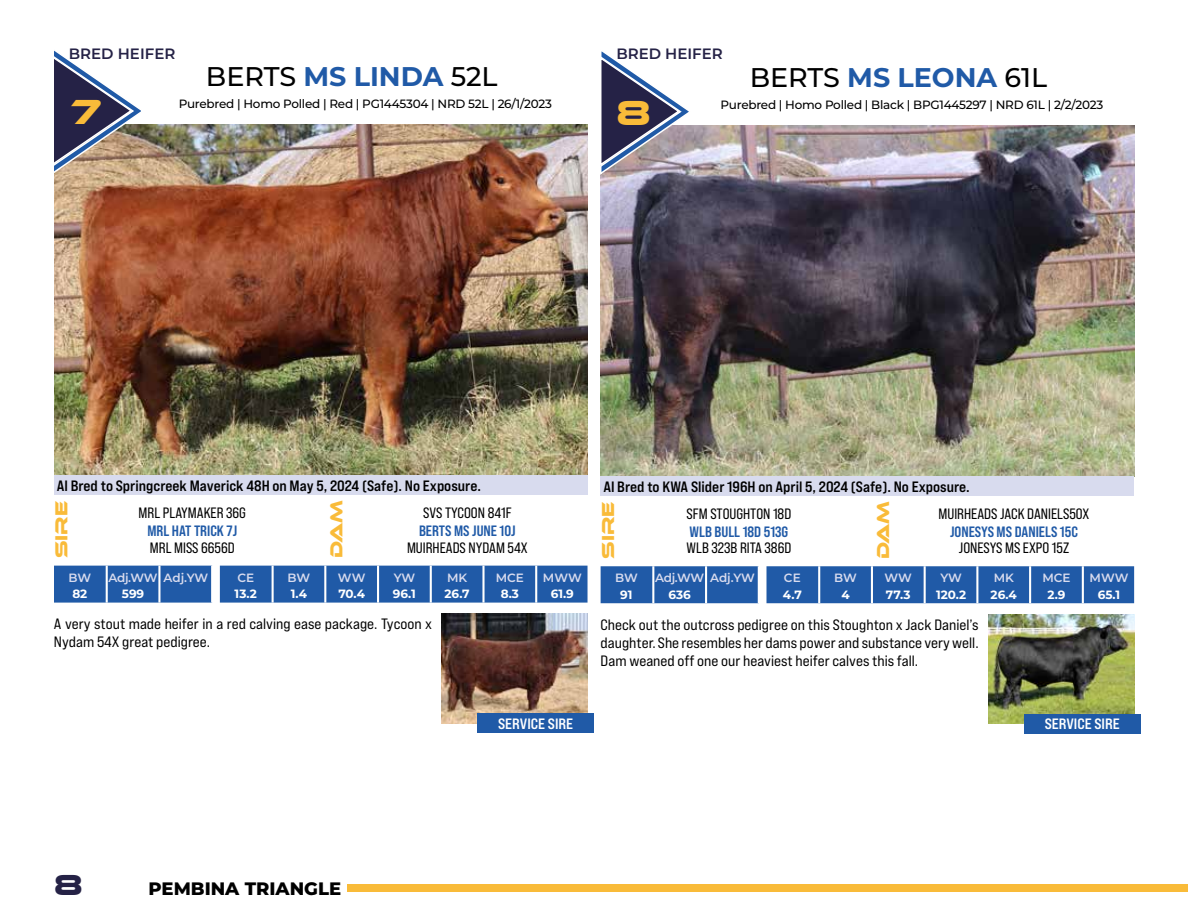
<style>
.page{position:relative;width:1188px;height:918px;background:#fff}
.page>*{position:absolute;margin:0;border:0;box-sizing:border-box;transform-origin:0 0}
.t1{font:36px "Ethnocentric Rg";color:#f9bb39}
.t2{font:30px "Ethnocentric Rg";color:#252246}
.t3{font:500 27px "Montserrat";color:#000}
.t4{font:800 18px "Montserrat";color:#000}
.t5{font:18px "Ethnocentric Rg";color:#f9bb39}
.t6{font:15px/18px "Bebas Neue Pro Exp Rg";color:#000;text-align:justify}
.t7{font:15px "Bebas Neue Pro Sm E Rg";color:#000}
.t8{font:15px "Bebas Neue Pro Exp Bd";color:#000}
.t9{font:15px "Bebas Neue Pro Sm E Bd";color:#205aa7}
.t10{font:15px "Bebas Neue Pro Exp Bd";color:#fff}
.t11{font:600 15px "Montserrat";color:#252246}
.t12{font:500 12px "Montserrat";letter-spacing:-.02em;color:#000}
.t13{font:600 12px "Montserrat";letter-spacing:-.005em;color:#d8dbee}
.t14{font:700 12px "Montserrat";color:#fff}
.s1{font-weight:700;color:#205aa7}
</style>
<div class="page">
<div style="left:348px;top:884px;width:840px;height:8px;background:#f9bb39"></div>
<img style="left:601px;top:125px;width:533px;height:351px">
<svg style="left:600px;top:51px;width:93px;height:125px"></svg>
<div style="left:601px;top:477px;width:533px;height:19px;background:#d8dbee"></div>
<img style="left:988px;top:615px;width:146px;height:109px">
<div style="left:1024px;top:714px;width:117px;height:19px;background:#205aa7"></div>
<img style="left:54px;top:124px;width:534px;height:351px">
<div style="left:54px;top:476px;width:534px;height:19px;background:#d8dbee"></div>
<svg style="left:54px;top:50px;width:91px;height:126px"></svg>
<div style="left:220px;top:566px;width:368px;height:37px;background:#205aa7"></div>
<hr style="left:272px;top:566px;width:2px;height:37px;background:#fff">
<hr style="left:324px;top:566px;width:2px;height:37px;background:#fff">
<hr style="left:377px;top:566px;width:2px;height:37px;background:#fff">
<hr style="left:430px;top:566px;width:2px;height:37px;background:#fff">
<hr style="left:482px;top:566px;width:3px;height:37px;background:#fff">
<hr style="left:535px;top:566px;width:2px;height:37px;background:#fff">
<div style="left:54px;top:566px;width:157px;height:37px;background:#205aa7"></div>
<hr style="left:106px;top:566px;width:2px;height:37px;background:#fff">
<hr style="left:158px;top:566px;width:2px;height:37px;background:#fff">
<div style="left:767px;top:566px;width:367px;height:37px;background:#205aa7"></div>
<hr style="left:818px;top:566px;width:2px;height:37px;background:#fff">
<hr style="left:871px;top:566px;width:2px;height:37px;background:#fff">
<hr style="left:924px;top:566px;width:2px;height:37px;background:#fff">
<hr style="left:976px;top:566px;width:2px;height:37px;background:#fff">
<hr style="left:1029px;top:566px;width:2px;height:37px;background:#fff">
<hr style="left:1082px;top:566px;width:2px;height:37px;background:#fff">
<div style="left:601px;top:566px;width:157px;height:37px;background:#205aa7"></div>
<hr style="left:652px;top:566px;width:2px;height:37px;background:#fff">
<hr style="left:705px;top:566px;width:2px;height:37px;background:#fff">
<img style="left:442px;top:614px;width:146px;height:109px">
<div style="left:477px;top:714px;width:117px;height:19px;background:#205aa7"></div>
<p class="t11" style="left:69px;top:43px;width:108px">BRED HEIFER</p>
<p class="t11" style="left:616px;top:43px;width:108px">BRED HEIFER</p>
<h3 class="t3" style="left:206px;top:58px;width:293px">BERTS <span class="s1">MS LINDA</span> 52L</h3>
<h3 class="t3" style="left:750px;top:58px;width:299px">BERTS <span class="s1">MS LEONA</span> 61L</h3>
<h1 class="t1" style="left:71px;top:90px;width:32px">7</h1>
<p class="t12" style="left:179px;top:96px;width:375px">Purebred | Homo Polled | Red | PG1445304 | NRD 52L | 26/1/2023</p>
<h1 class="t1" style="left:616px;top:91px;width:36px">8</h1>
<p class="t12" style="left:720px;top:96px;width:384px">Purebred | Homo Polled | Black | BPG1445297 | NRD 61L | 2/2/2023</p>
<p class="t8" style="left:57px;top:476px;width:426px">AI Bred to Springcreek Maverick 48H on May 5, 2024 (Safe). No Exposure.</p>
<p class="t8" style="left:603px;top:477px;width:368px">AI Bred to KWA Slider 196H on April 5, 2024 (Safe). No Exposure.</p>
<p class="t5" style="left:50px;top:558px;width:59px;rotate:-90deg">SIRE</p>
<p class="t5" style="left:325px;top:558px;width:59px;rotate:-90deg">dAM</p>
<p class="t7" style="left:139px;top:504px;width:109px">MRL PLAYMAKER 36G</p>
<p class="t9" style="left:147px;top:522px;width:91px">MRL HAT TRICK 7J</p>
<p class="t7" style="left:150px;top:538px;width:86px">MRL MISS 6656D</p>
<p class="t7" style="left:423px;top:504px;width:90px">SVS TYCOON 841F</p>
<p class="t9" style="left:419px;top:522px;width:98px">BERTS MS JUNE 10J</p>
<p class="t7" style="left:407px;top:538px;width:122px">MUIRHEADS NYDAM 54X</p>
<p class="t5" style="left:597px;top:559px;width:59px;rotate:-90deg">SIRE</p>
<p class="t5" style="left:872px;top:559px;width:59px;rotate:-90deg">dAM</p>
<p class="t7" style="left:687px;top:505px;width:106px">SFM STOUGHTON 18D</p>
<p class="t9" style="left:690px;top:523px;width:100px">WLB BULL 18D 513G</p>
<p class="t7" style="left:687px;top:539px;width:106px">WLB 323B RITA 386D</p>
<p class="t7" style="left:939px;top:505px;width:152px">MUIRHEADS JACK DANIELS50X</p>
<p class="t9" style="left:950px;top:523px;width:129px">JONESYS MS DANIELS 15C</p>
<p class="t7" style="left:959px;top:539px;width:112px">JONESYS MS EXPO 15Z</p>
<p class="t13" style="left:68px;top:569px;width:24px">BW</p>
<p class="t14" style="left:72px;top:585px;width:16px">82</p>
<p class="t13" style="left:109px;top:569px;width:50px">Adj.WW</p>
<p class="t14" style="left:122px;top:585px;width:24px">599</p>
<p class="t13" style="left:164px;top:569px;width:46px">Adj.YW</p>
<p class="t13" style="left:237px;top:569px;width:18px">CE</p>
<p class="t14" style="left:235px;top:585px;width:24px">13.2</p>
<p class="t13" style="left:288px;top:569px;width:24px">BW</p>
<p class="t14" style="left:291px;top:585px;width:18px">1.4</p>
<p class="t13" style="left:338px;top:569px;width:29px">WW</p>
<p class="t14" style="left:338px;top:585px;width:28px">70.4</p>
<p class="t13" style="left:394px;top:569px;width:23px">YW</p>
<p class="t14" style="left:393px;top:585px;width:25px">96.1</p>
<p class="t13" style="left:447px;top:569px;width:22px">MK</p>
<p class="t14" style="left:445px;top:585px;width:27px">26.7</p>
<p class="t13" style="left:496px;top:569px;width:30px">MCE</p>
<p class="t14" style="left:501px;top:585px;width:20px">8.3</p>
<p class="t13" style="left:543px;top:569px;width:40px">MWW</p>
<p class="t14" style="left:551px;top:585px;width:25px">61.9</p>
<p class="t13" style="left:615px;top:570px;width:24px">BW</p>
<p class="t14" style="left:620px;top:586px;width:14px">91</p>
<p class="t13" style="left:655px;top:570px;width:50px">Adj.WW</p>
<p class="t14" style="left:669px;top:586px;width:24px">636</p>
<p class="t13" style="left:710px;top:570px;width:46px">Adj.YW</p>
<p class="t13" style="left:784px;top:570px;width:18px">CE</p>
<p class="t14" style="left:783px;top:586px;width:20px">4.7</p>
<p class="t13" style="left:834px;top:570px;width:24px">BW</p>
<p class="t14" style="left:841px;top:586px;width:10px">4</p>
<p class="t13" style="left:885px;top:570px;width:29px">WW</p>
<p class="t14" style="left:886px;top:586px;width:26px">77.3</p>
<p class="t13" style="left:940px;top:570px;width:23px">YW</p>
<p class="t14" style="left:936px;top:586px;width:32px">120.2</p>
<p class="t13" style="left:994px;top:570px;width:22px">MK</p>
<p class="t14" style="left:991px;top:586px;width:28px">26.4</p>
<p class="t13" style="left:1042px;top:570px;width:30px">MCE</p>
<p class="t14" style="left:1048px;top:586px;width:19px">2.9</p>
<p class="t13" style="left:1090px;top:570px;width:40px">MWW</p>
<p class="t14" style="left:1098px;top:586px;width:24px">65.1</p>
<p class="t6" style="left:54px;top:614px;width:380px">A very stout made heifer in a red calving ease package. Tycoon x<br>Nydam 54X great pedigree.</p>
<p class="t6" style="left:601px;top:615px;width:380px">Check out the outcross pedigree on this Stoughton x Jack Daniel’s daughter. She resembles her dams power and substance very well.<br>Dam weaned off one our heaviest heifer calves this fall.</p>
<p class="t10" style="left:498px;top:714px;width:77px">SERVICE SIRE</p>
<p class="t10" style="left:1045px;top:715px;width:77px">SERVICE SIRE</p>
<h2 class="t2" style="left:54px;top:867px;width:30px">8</h2>
<p class="t4" style="left:148px;top:876px;width:194px">PEMBINA TRIANGLE</p>
</div>
